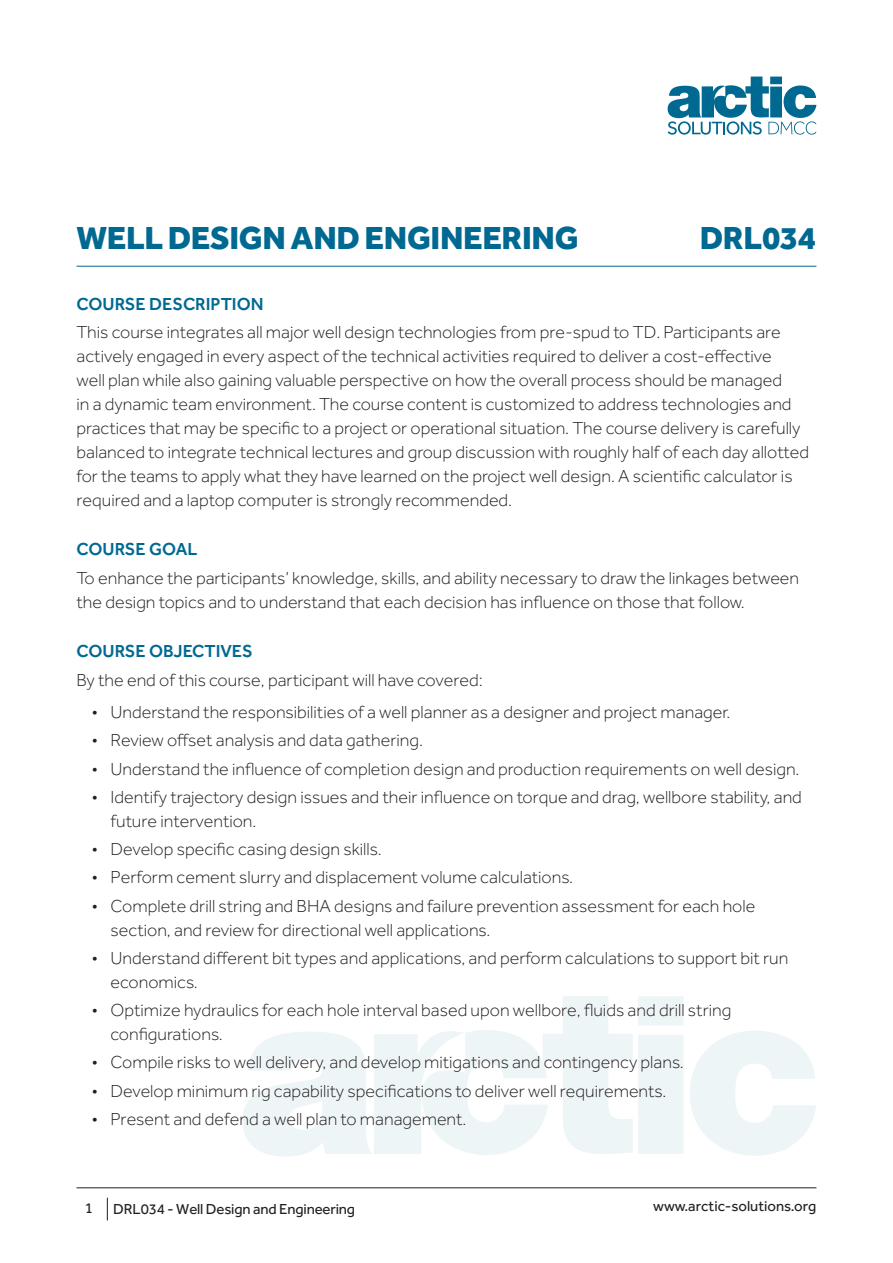
<style>
.page{position:relative;width:893px;height:1263px;background:#fff}
.page>*{position:absolute;margin:0;border:0;box-sizing:border-box;transform-origin:0 0}
.Title_-_Course_Outli{font:800 33px "Effra";letter-spacing:-.01em;color:#006991}
.Code_-_Course_Outlin{font:800 33px "Effra";letter-spacing:-.01em;color:#006991}
.Normal_-_Course_Outl{font:300 18px/24px "Effra";color:#231f20}
.Heading_-_Course_Out{font:500 18px "Effra";color:#006991}
.t1{font:15px "Effra";letter-spacing:-.01em;color:#231f20}
</style>
<div class="page">
<hr style="left:77px;top:1187px;width:739px;height:1px;background:#231f20">
<svg style="left:107px;top:1198px;width:1px;height:22px"></svg>
<svg style="left:668px;top:77px;width:148px;height:58px"></svg>
<svg style="left:690px;top:1031px;width:126px;height:125px"></svg>
<svg style="left:243px;top:996px;width:440px;height:161px"></svg>
<hr style="left:77px;top:266px;width:739px;height:1px;background:#006991">
<p class="Title_-_Course_Outli" style="left:77px;top:217px;width:503px">WELL DESIGN AND ENGINEERING</p>
<p class="Code_-_Course_Outlin" style="left:700px;top:217px;width:118px">DRL034</p>
<p class="Heading_-_Course_Out" style="left:77px;top:293px;width:189px">COURSE DESCRIPTION</p>
<p class="Normal_-_Course_Outl" style="left:77px;top:320px;width:734px">This course integrates all major well design technologies from pre-spud to TD. Participants are actively engaged in every aspect of the technical activities required to deliver a cost-effective<br>well plan while also gaining valuable perspective on how the overall process should be managed<br>in a dynamic team environment. The course content is customized to address technologies and practices that may be specific to a project or operational situation. The course delivery is carefully balanced to integrate technical lectures and group discussion with roughly half of each day allotted for the teams to apply what they have learned on the project well design. A scientific calculator is required and a laptop computer is strongly recommended.</p>
<p class="Heading_-_Course_Out" style="left:77px;top:539px;width:122px">COURSE GOAL</p>
<p class="Normal_-_Course_Outl" style="left:77px;top:566px;width:724px">To enhance the participants’ knowledge, skills, and ability necessary to draw the linkages between the design topics and to understand that each decision has influence on those that follow.</p>
<p class="Heading_-_Course_Out" style="left:77px;top:640px;width:178px">COURSE OBJECTIVES</p>
<p class="Normal_-_Course_Outl" style="left:77px;top:667px;width:408px">By the end of this course, participant will have covered:</p>
<p class="Normal_-_Course_Outl" style="left:92px;top:700px;width:640px">• Understand the responsibilities of a well planner as a designer and project manager.</p>
<p class="Normal_-_Course_Outl" style="left:92px;top:728px;width:333px">• Review offset analysis and data gathering.</p>
<p class="Normal_-_Course_Outl" style="left:92px;top:756px;width:709px">• Understand the influence of completion design and production requirements on well design.</p>
<p class="Normal_-_Course_Outl" style="left:111px;top:785px;width:693px;text-indent:-19px">• Identify trajectory design issues and their influence on torque and drag, wellbore stability, and future intervention.</p>
<p class="Normal_-_Course_Outl" style="left:92px;top:837px;width:291px">• Develop specific casing design skills.</p>
<p class="Normal_-_Course_Outl" style="left:92px;top:865px;width:483px">• Perform cement slurry and displacement volume calculations.</p>
<p class="Normal_-_Course_Outl" style="left:111px;top:893px;width:646px;text-indent:-19px">• Complete drill string and BHA designs and failure prevention assessment for each hole section, and review for directional well applications.</p>
<p class="Normal_-_Course_Outl" style="left:111px;top:946px;width:679px;text-indent:-19px">• Understand different bit types and applications, and perform calculations to support bit run economics.</p>
<p class="Normal_-_Course_Outl" style="left:111px;top:998px;width:622px;text-indent:-19px">• Optimize hydraulics for each hole interval based upon wellbore, fluids and drill string configurations.</p>
<p class="Normal_-_Course_Outl" style="left:92px;top:1050px;width:594px">• Compile risks to well delivery, and develop mitigations and contingency plans.</p>
<p class="Normal_-_Course_Outl" style="left:92px;top:1078px;width:576px">• Develop minimum rig capability specifications to deliver well requirements.</p>
<p class="Normal_-_Course_Outl" style="left:92px;top:1107px;width:376px">• Present and defend a well plan to management.</p>
<p class="t1" style="left:85px;top:1199px;width:10px">1</p>
<p class="t1" style="left:113px;top:1200px;width:243px">DRL034 - Well Design and Engineering</p>
<p class="t1" style="left:653px;top:1198px;width:165px">www.arctic-solutions.org</p>
</div>
